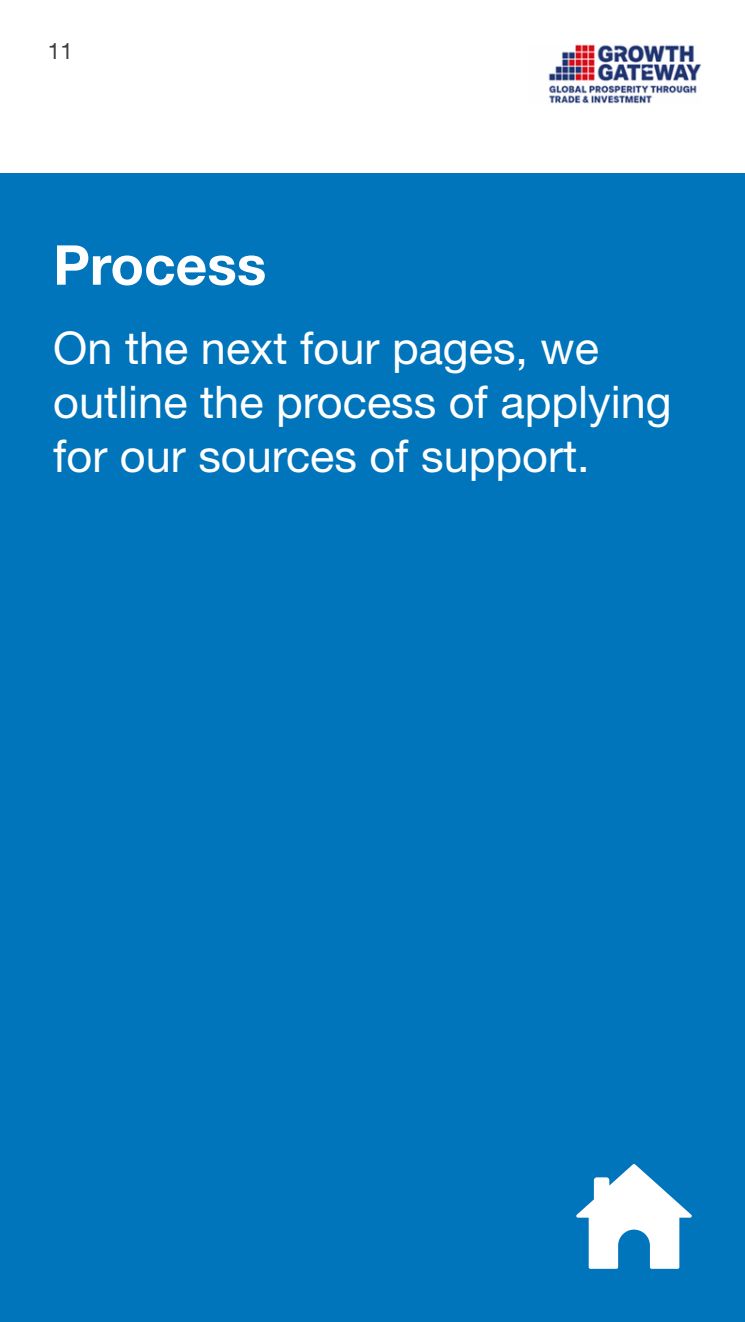
<style>
.page{position:relative;width:745px;height:1322px;background:#fff}
.page>*{position:absolute;margin:0;border:0;box-sizing:border-box;transform-origin:0 0}
.t1{font:700 55px "Helvetica Neue LT Std";color:#fff}
.t2{font:45px/54px "Helvetica Neue LT Std";color:#fff}
.t3{font:22.5px "Helvetica Neue LT Std";color:#413e43}
</style>
<div class="page">
<img style="left:548px;top:44px;width:152px;height:60px">
<div style="left:0;top:174px;width:744px;height:1148px;background:#0075bc"></div>
<svg style="left:576px;top:1164px;width:116px;height:105px"></svg>
<p class="t3" style="left:48px;top:37px;width:27px">11</p>
<p class="t1" style="left:53px;top:231px;width:214px">Process</p>
<p class="t2" style="left:53px;top:320px;width:619px">On the next four pages, we outline the process of applying for our sources of support.</p>
</div>
